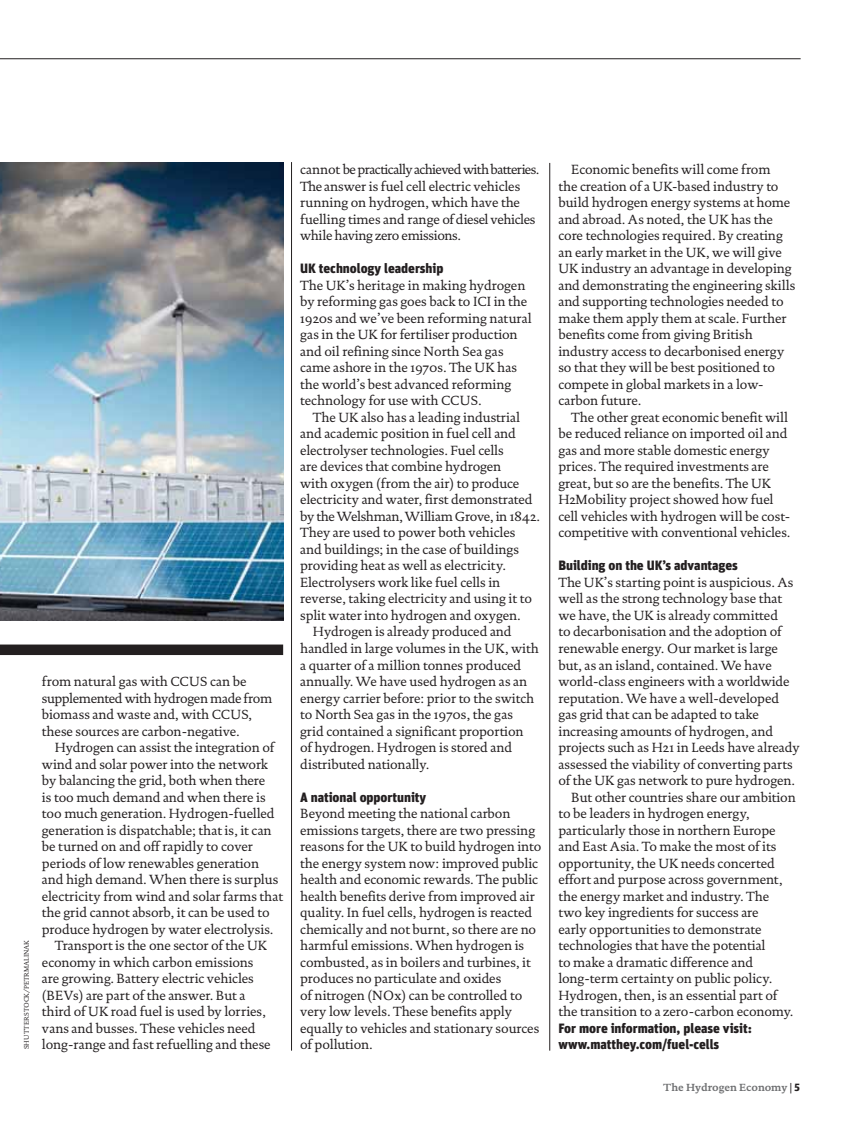
<style>
.page{position:relative;width:851px;height:1128px;background:#fff}
.page>*{position:absolute;margin:0;border:0;box-sizing:border-box;transform-origin:0 0}
.t1{font:13.5px/16.5px "DTL Documenta ST";letter-spacing:-.005em;color:#231f20}
.t2{font:900 13.5px/16.5px "Unit OT";letter-spacing:-.005em;color:#231f20}
.t3{font:13.5px "DTL Documenta ST";letter-spacing:-.025em;color:#231f20}
.t4{font:700 10.5px "DTL Documenta ST";color:#6d6e70}
.t5{font:6.75px "DTL Documenta ST";letter-spacing:-.005em;color:#231f20}
.s1{font-weight:400;color:#231f20}
.s2{font-family:"Unit Slab Pro";font-weight:900;color:#231f20}
</style>
<div class="page">
<hr style="left:0;top:58px;width:800px;height:1px;background:#231f20">
<div style="left:0;top:644px;width:283px;height:10px;background:#231f20"></div>
<hr style="left:291px;top:162px;width:1px;height:888px;background:#231f20">
<hr style="left:549px;top:163px;width:1px;height:887px;background:#231f20">
<img style="left:0;top:162px;width:283px;height:458px">
<p class="t5" style="left:23px;top:1049px;width:111px;rotate:-90deg">SHUTTERSTOCK/PETRMALINAK</p>
<p class="t1" style="left:42px;top:674px;width:232px">from natural gas with CCUS can be supplemented with hydrogen made from biomass and waste and, with CCUS, these sources are carbon-negative.</p>
<p class="t1" style="left:55px;top:740px;width:221px">Hydrogen can assist the integration of</p>
<p class="t1" style="left:42px;top:756px;width:227px">wind and solar power into the network</p>
<p class="t1" style="left:42px;top:773px;width:225px">by balancing the grid, both when there</p>
<p class="t1" style="left:42px;top:789px;width:225px">is too much demand and when there is</p>
<p class="t1" style="left:42px;top:806px;width:234px">too much generation. Hydrogen-fuelled</p>
<p class="t1" style="left:42px;top:822px;width:231px">generation is dispatchable; that is, it can</p>
<p class="t1" style="left:42px;top:839px;width:212px">be turned on and off rapidly to cover</p>
<p class="t1" style="left:42px;top:855px;width:218px">periods of low renewables generation</p>
<p class="t1" style="left:42px;top:872px;width:238px">and high demand. When there is surplus</p>
<p class="t1" style="left:42px;top:888px;width:242px">electricity from wind and solar farms that</p>
<p class="t1" style="left:42px;top:905px;width:229px">the grid cannot absorb, it can be used to</p>
<p class="t1" style="left:42px;top:921px;width:233px">produce hydrogen by water electrolysis.</p>
<p class="t1" style="left:55px;top:938px;width:214px">Transport is the one sector of the UK</p>
<p class="t1" style="left:42px;top:954px;width:213px">economy in which carbon emissions</p>
<p class="t1" style="left:42px;top:971px;width:213px">are growing. Battery electric vehicles</p>
<p class="t1" style="left:42px;top:987px;width:205px">(BEVs) are part of the answer. But a</p>
<p class="t1" style="left:42px;top:1004px;width:225px">third of UK road fuel is used by lorries,</p>
<p class="t1" style="left:42px;top:1020px;width:215px">vans and busses. These vehicles need</p>
<p class="t1" style="left:42px;top:1037px;width:230px">long-range and fast refuelling and these</p>
<p class="t1" style="left:300px;top:162px;width:240px">cannot be practically achieved with batteries.<br>The answer is fuel cell electric vehicles running on hydrogen, which have the fuelling times and range of diesel vehicles while having zero emissions.</p>
<p class="t2" style="left:300px;top:261px;width:145px">UK technology leadership</p>
<p class="t1" style="left:300px;top:278px;width:233px">The UK’s heritage in making hydrogen by reforming gas goes back to ICI in the 1920s and we’ve been reforming natural gas in the UK for fertiliser production and oil refining since North Sea gas came ashore in the 1970s. The UK has the world’s best advanced reforming technology for use with CCUS.</p>
<p class="t1" style="left:313px;top:410px;width:209px">The UK also has a leading industrial</p>
<p class="t1" style="left:300px;top:426px;width:217px">and academic position in fuel cell and</p>
<p class="t1" style="left:300px;top:443px;width:205px">electrolyser technologies. Fuel cells</p>
<p class="t1" style="left:300px;top:459px;width:203px">are devices that combine hydrogen</p>
<p class="t1" style="left:300px;top:476px;width:220px">with oxygen (from the air) to produce</p>
<p class="t1" style="left:300px;top:492px;width:234px">electricity and water, first demonstrated</p>
<p class="t3" style="left:300px;top:510px;width:241px">by the Welshman, William Grove, in 1842.</p>
<p class="t1" style="left:300px;top:525px;width:217px">They are used to power both vehicles</p>
<p class="t1" style="left:300px;top:542px;width:220px">and buildings; in the case of buildings</p>
<p class="t1" style="left:300px;top:558px;width:207px">providing heat as well as electricity.</p>
<p class="t1" style="left:300px;top:575px;width:201px">Electrolysers work like fuel cells in</p>
<p class="t1" style="left:300px;top:591px;width:233px">reverse, taking electricity and using it to</p>
<p class="t1" style="left:300px;top:608px;width:222px">split water into hydrogen and oxygen.</p>
<p class="t1" style="left:313px;top:624px;width:200px">Hydrogen is already produced and</p>
<p class="t1" style="left:300px;top:641px;width:240px">handled in large volumes in the UK, with</p>
<p class="t1" style="left:300px;top:657px;width:222px">a quarter of a million tonnes produced</p>
<p class="t1" style="left:300px;top:674px;width:228px">annually. We have used hydrogen as an</p>
<p class="t1" style="left:300px;top:690px;width:235px">energy carrier before: prior to the switch</p>
<p class="t1" style="left:300px;top:707px;width:214px">to North Sea gas in the 1970s, the gas</p>
<p class="t1" style="left:300px;top:723px;width:225px">grid contained a significant proportion</p>
<p class="t1" style="left:300px;top:740px;width:213px">of hydrogen. Hydrogen is stored and</p>
<p class="t1" style="left:300px;top:756px;width:130px">distributed nationally.</p>
<p class="t2" style="left:300px;top:789px;width:127px">A national opportunity</p>
<p class="t1" style="left:300px;top:806px;width:242px">Beyond meeting the national carbon emissions targets, there are two pressing reasons for the UK to build hydrogen into the energy system now: improved public health and economic rewards. The public health benefits derive from improved air quality. In fuel cells, hydrogen is reacted chemically and not burnt, so there are no harmful emissions. When hydrogen is combusted, as in boilers and turbines, it produces no particulate and oxides<br>of nitrogen (NOx) can be controlled to very low levels. These benefits apply equally to vehicles and stationary sources</p>
<p class="t1" style="left:300px;top:1037px;width:74px">of pollution.</p>
<p class="t1" style="left:558px;top:162px;width:238px;text-indent:13px">Economic benefits will come from<br>the creation of a UK-based industry to build hydrogen energy systems at home and abroad. As noted, the UK has the core technologies required. By creating an early market in the UK, we will give UK industry an advantage in developing and demonstrating the engineering skills and supporting technologies needed to make them apply them at scale. Further benefits come from giving British industry access to decarbonised energy so that they will be best positioned to compete in global markets in a low&shy;carbon future.</p>
<p class="t1" style="left:558px;top:410px;width:233px;text-indent:13px">The other great economic benefit will be reduced reliance on imported oil and gas and more stable domestic energy prices. The required investments are great, but so are the benefits. The UK H2Mobility project showed how fuel cell vehicles with hydrogen will be cost&shy;competitive with conventional vehicles.</p>
<p class="t2" style="left:558px;top:558px;width:181px">Building on the UK’s advantages</p>
<p class="t1" style="left:558px;top:575px;width:236px">The UK’s starting point is auspicious. As</p>
<p class="t1" style="left:558px;top:591px;width:225px">well as the strong technology base that</p>
<p class="t1" style="left:558px;top:608px;width:221px">we have, the UK is already committed</p>
<p class="t1" style="left:558px;top:624px;width:225px">to decarbonisation and the adoption of</p>
<p class="t1" style="left:558px;top:641px;width:221px">renewable energy. Our market is large</p>
<p class="t1" style="left:558px;top:657px;width:215px">but, as an island, contained. We have</p>
<p class="t1" style="left:558px;top:674px;width:232px">world-class engineers with a worldwide</p>
<p class="t1" style="left:558px;top:690px;width:222px">reputation. We have a well-developed</p>
<p class="t1" style="left:558px;top:707px;width:202px">gas grid that can be adapted to take</p>
<p class="t1" style="left:558px;top:723px;width:216px">increasing amounts of hydrogen, and</p>
<p class="t1" style="left:558px;top:740px;width:242px">projects such as H21 in Leeds have already</p>
<p class="t1" style="left:558px;top:756px;width:235px">assessed the viability of converting parts</p>
<p class="t1" style="left:558px;top:773px;width:238px">of the UK gas network to pure hydrogen.</p>
<p class="t1" style="left:571px;top:789px;width:226px">But other countries share our ambition</p>
<p class="t1" style="left:558px;top:806px;width:193px">to be leaders in hydrogen energy,</p>
<p class="t1" style="left:558px;top:822px;width:219px">particularly those in northern Europe</p>
<p class="t1" style="left:558px;top:839px;width:219px">and East Asia. To make the most of its</p>
<p class="t1" style="left:558px;top:855px;width:218px">opportunity, the UK needs concerted</p>
<p class="t1" style="left:558px;top:872px;width:225px">effort and purpose across government,</p>
<p class="t1" style="left:558px;top:888px;width:212px">the energy market and industry. The</p>
<p class="t1" style="left:558px;top:905px;width:202px">two key ingredients for success are</p>
<p class="t1" style="left:558px;top:921px;width:205px">early opportunities to demonstrate</p>
<p class="t1" style="left:558px;top:938px;width:208px">technologies that have the potential</p>
<p class="t1" style="left:558px;top:954px;width:196px">to make a dramatic difference and</p>
<p class="t1" style="left:558px;top:971px;width:215px">long-term certainty on public policy.</p>
<p class="t1" style="left:558px;top:987px;width:220px">Hydrogen, then, is an essential part of</p>
<p class="t1" style="left:558px;top:1004px;width:236px">the transition to a zero-carbon economy.</p>
<p class="t2" style="left:558px;top:1020px;width:195px">For more information, please visit: www.matthey.com/fuel-cells</p>
<p class="t4" style="left:663px;top:1082px;width:138px">The Hydrogen Economy <span class="s1">|</span> <span class="s2">5</span></p>
</div>
